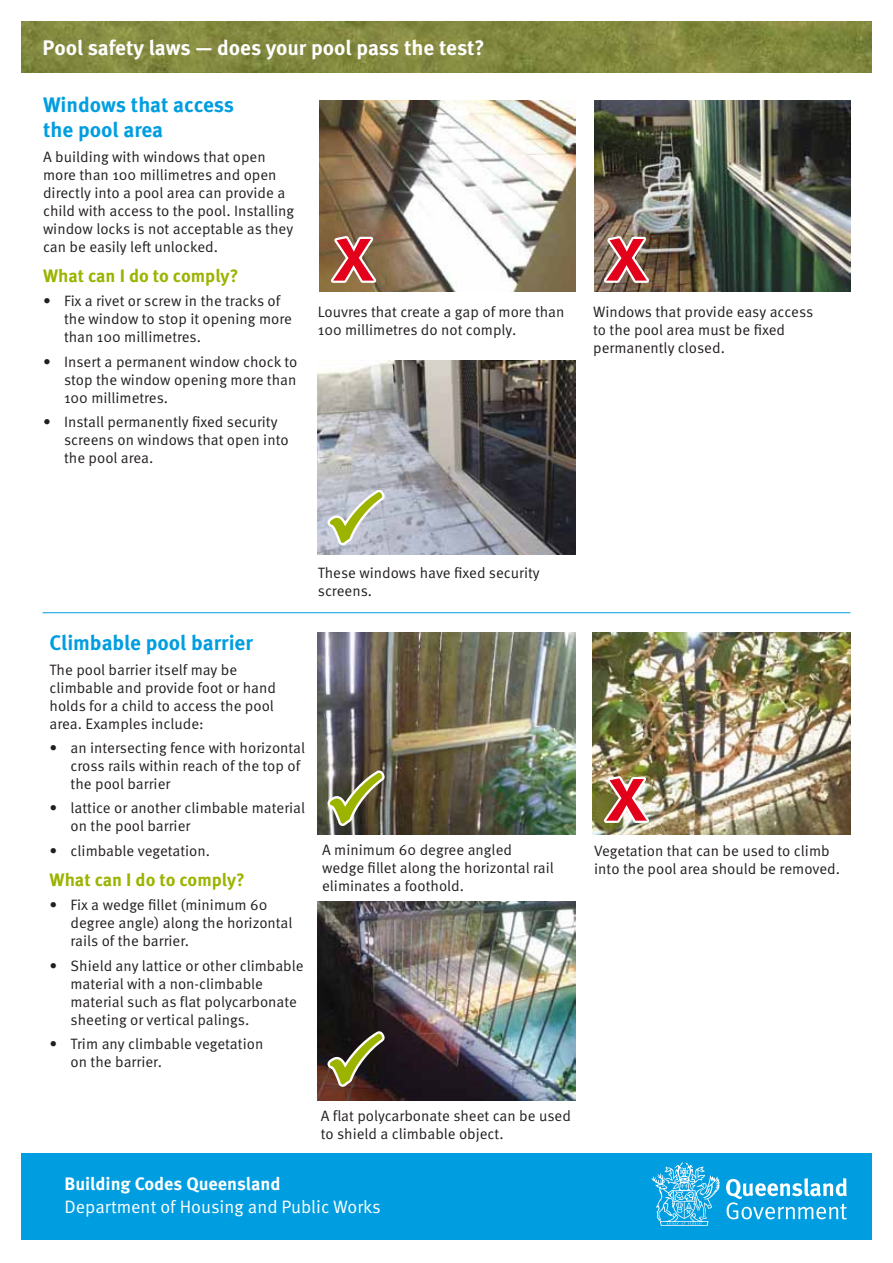
<style>
.page{position:relative;width:893px;height:1263px;background:#fff}
.page>*{position:absolute;margin:0;border:0;box-sizing:border-box;transform-origin:0 0}
.reg_text{font:700 21px/25.2px "Meta OT";color:#009ee0}
.t1{font:700 21px "Meta OT";letter-spacing:-.005em;color:#fff}
.t2{font:700 18px "Meta OT";color:#9cb300}
.t3{font:18px "Meta OT Norm";color:#fff}
.t4{font:700 18px "Meta OT";color:#fff}
.NORMAL_TEXT{font:15px/18px "Meta OT Norm";color:#231f20}
.reg_text-2{font:15px/18px "Meta OT Norm";color:#231f20}
</style>
<div class="page">
<div style="left:21px;top:1153px;width:851px;height:87px;background:#009ee0"></div>
<svg style="left:726px;top:1178px;width:121px;height:41px"></svg>
<svg style="left:652px;top:1162px;width:68px;height:64px"></svg>
<img style="left:21px;top:21px;width:851px;height:51px">
<img style="left:594px;top:101px;width:256px;height:191px">
<img style="left:319px;top:101px;width:256px;height:191px">
<img style="left:318px;top:360px;width:257px;height:194px">
<hr style="left:43px;top:612px;width:807px;height:1px;background:#009ee0">
<img style="left:318px;top:632px;width:257px;height:202px">
<img style="left:592px;top:632px;width:258px;height:202px">
<img style="left:318px;top:901px;width:257px;height:199px">
<svg style="left:317px;top:482px;width:75px;height:73px;background:#bbc1b7"></svg>
<svg style="left:317px;top:762px;width:75px;height:73px;background:#737354"></svg>
<svg style="left:317px;top:1023px;width:75px;height:77px;background:#483c26"></svg>
<svg style="left:325px;top:233px;width:55px;height:54px;background:#b06455"></svg>
<svg style="left:597px;top:233px;width:56px;height:54px;background:#aa6460"></svg>
<img style="left:597px;top:773px;width:56px;height:54px">
<h1 class="t1" style="left:43px;top:35px;width:444px">Pool safety laws — does your pool pass the test?</h1>
<h1 class="reg_text" style="left:43px;top:93px;width:193px">Windows that access the pool area</h1>
<p class="NORMAL_TEXT" style="left:43px;top:148px;width:253px">A building with windows that open more than 100 millimetres and open directly into a pool area can provide a child with access to the pool. Installing window locks is not acceptable as they can be easily left unlocked.</p>
<h2 class="t2" style="left:43px;top:265px;width:197px">What can I do to comply?</h2>
<p class="NORMAL_TEXT" style="left:64px;top:292px;width:230px;text-indent:-21px">• Fix a rivet or screw in the tracks of the window to stop it opening more than 100 millimetres.</p>
<p class="NORMAL_TEXT" style="left:64px;top:353px;width:235px;text-align:justify;text-indent:-21px">• Insert a permanent window chock to stop the window opening more than 100 millimetres.</p>
<p class="NORMAL_TEXT" style="left:64px;top:413px;width:226px;text-indent:-21px">• Install permanently fixed security screens on windows that open into the pool area.</p>
<p class="NORMAL_TEXT" style="left:318px;top:303px;width:248px">Louvres that create a gap of more than<br>100 millimetres do not comply.</p>
<p class="NORMAL_TEXT" style="left:593px;top:303px;width:222px">Windows that provide easy access to the pool area must be fixed permanently closed.</p>
<p class="NORMAL_TEXT" style="left:318px;top:565px;width:223px">These windows have fixed security screens.</p>
<p class="reg_text" style="left:50px;top:631px;width:205px">Climbable pool barrier</p>
<p class="NORMAL_TEXT" style="left:50px;top:661px;width:228px">The pool barrier itself may be climbable and provide foot or hand holds for a child to access the pool area. Examples include:</p>
<p class="NORMAL_TEXT" style="left:71px;top:739px;width:236px;text-indent:-21px">• an intersecting fence with horizontal cross rails within reach of the top of the pool barrier</p>
<p class="NORMAL_TEXT" style="left:71px;top:799px;width:236px;text-indent:-21px">• lattice or another climbable material on the pool barrier</p>
<p class="NORMAL_TEXT" style="left:50px;top:842px;width:162px">• climbable vegetation.</p>
<h2 class="t2" style="left:50px;top:869px;width:197px">What can I do to comply?</h2>
<p class="NORMAL_TEXT" style="left:71px;top:896px;width:223px;text-indent:-21px">• Fix a wedge fillet (minimum 60 degree angle) along the horizontal rails of the barrier.</p>
<p class="NORMAL_TEXT" style="left:71px;top:957px;width:234px;text-indent:-21px">• Shield any lattice or other climbable material with a non-climbable material such as flat polycarbonate sheeting or vertical palings.</p>
<p class="NORMAL_TEXT" style="left:71px;top:1035px;width:194px;text-indent:-21px">• Trim any climbable vegetation on the barrier.</p>
<p class="reg_text-2" style="left:322px;top:841px;width:233px">A minimum 60 degree angled wedge fillet along the horizontal rail eliminates a foothold.</p>
<p class="reg_text-2" style="left:594px;top:842px;width:247px">Vegetation that can be used to climb into the pool area should be removed.</p>
<p class="reg_text-2" style="left:321px;top:1107px;width:252px">A flat polycarbonate sheet can be used to shield a climbable object.</p>
<p class="t4" style="left:65px;top:1173px;width:217px">Building Codes Queensland</p>
<p class="t3" style="left:65px;top:1196px;width:318px">Department of Housing and Public Works</p>
</div>
